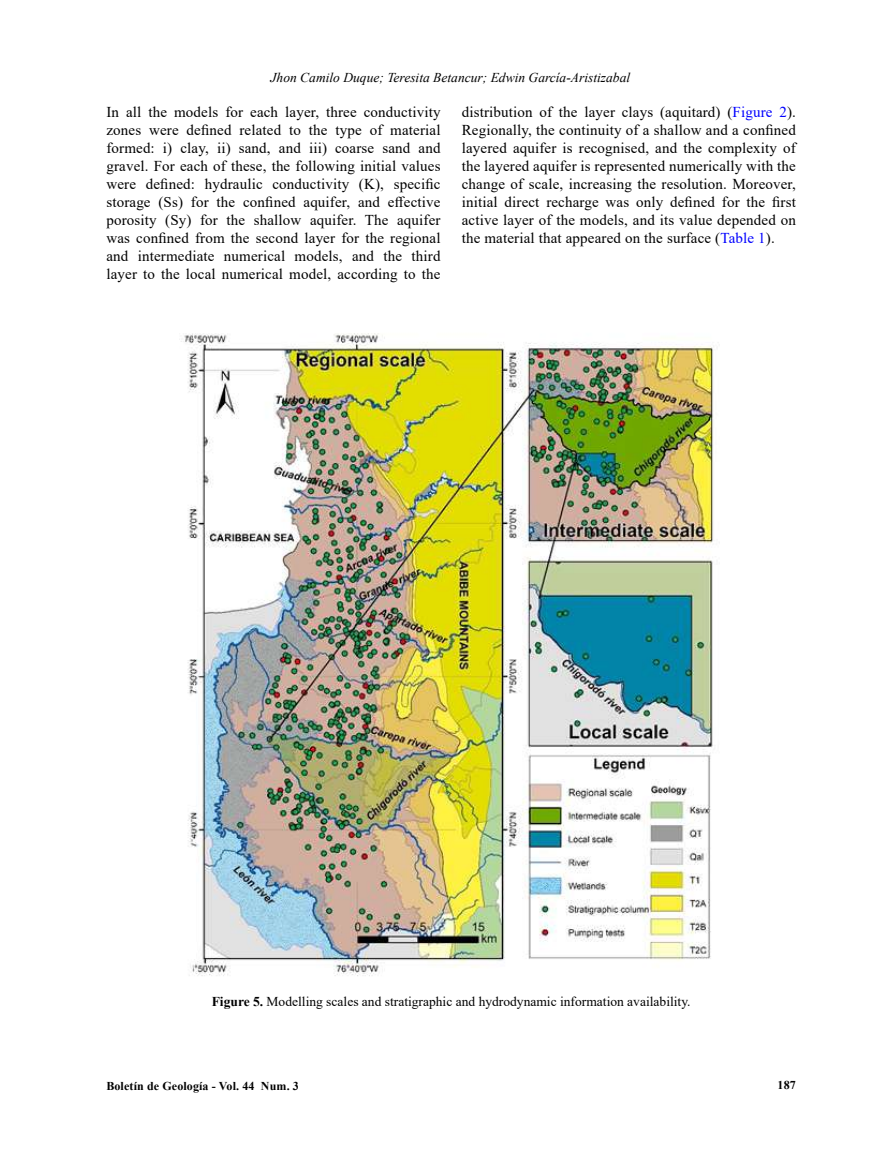
<style>
.page{position:relative;width:881px;height:1149px;background:#fff}
.page>*{position:absolute;margin:0;border:0;box-sizing:border-box;transform-origin:0 0}
.t1{font:15px/18px "Times New Roman";letter-spacing:.01em;color:#000;text-align:justify}
.t2{font:13.5px "Times New Roman";color:#000}
.t3{font:italic 13.5px "Times New Roman";color:#000}
.t4{font:700 12px "Times New Roman";letter-spacing:.01em;color:#000}
.s1{color:#00f}
.s2{font-weight:700}
</style>
<div class="page">
<img style="left:181px;top:333px;width:533px;height:643px">
<p class="t3" style="left:270px;top:68px;width:361px">Jhon Camilo Duque; Teresita Betancur; Edwin García-Aristizabal</p>
<p class="t1" style="left:106px;top:102px;width:335px">In all the models for each layer, three conductivity zones were defined related to the type of material formed: i) clay, ii) sand, and iii) coarse sand and gravel. For each of these, the following initial values were defined: hydraulic conductivity (K), specific storage (Ss) for the confined aquifer, and effective porosity (Sy) for the shallow aquifer. The aquifer was confined from the second layer for the regional and intermediate numerical models, and the third layer to the local numerical model, according to the</p>
<p class="t1" style="left:461px;top:102px;width:335px">distribution of the layer clays (aquitard) (<span class="s1">Figure 2</span>).<br>Regionally, the continuity of a shallow and a confined layered aquifer is recognised, and the complexity of the layered aquifer is represented numerically with the change of scale, increasing the resolution. Moreover, initial direct recharge was only defined for the first active layer of the models, and its value depended on the material that appeared on the surface (<span class="s1">Table 1</span>).</p>
<p class="t2" style="left:212px;top:991px;width:480px"><span class="s2">Figure 5.</span> Modelling scales and stratigraphic and hydrodynamic information availability.</p>
<p class="t4" style="left:106px;top:1076px;width:194px">Boletín de Geología - Vol. 44 Num. 3</p>
<p class="t4" style="left:777px;top:1076px;width:20px">187</p>
</div>
